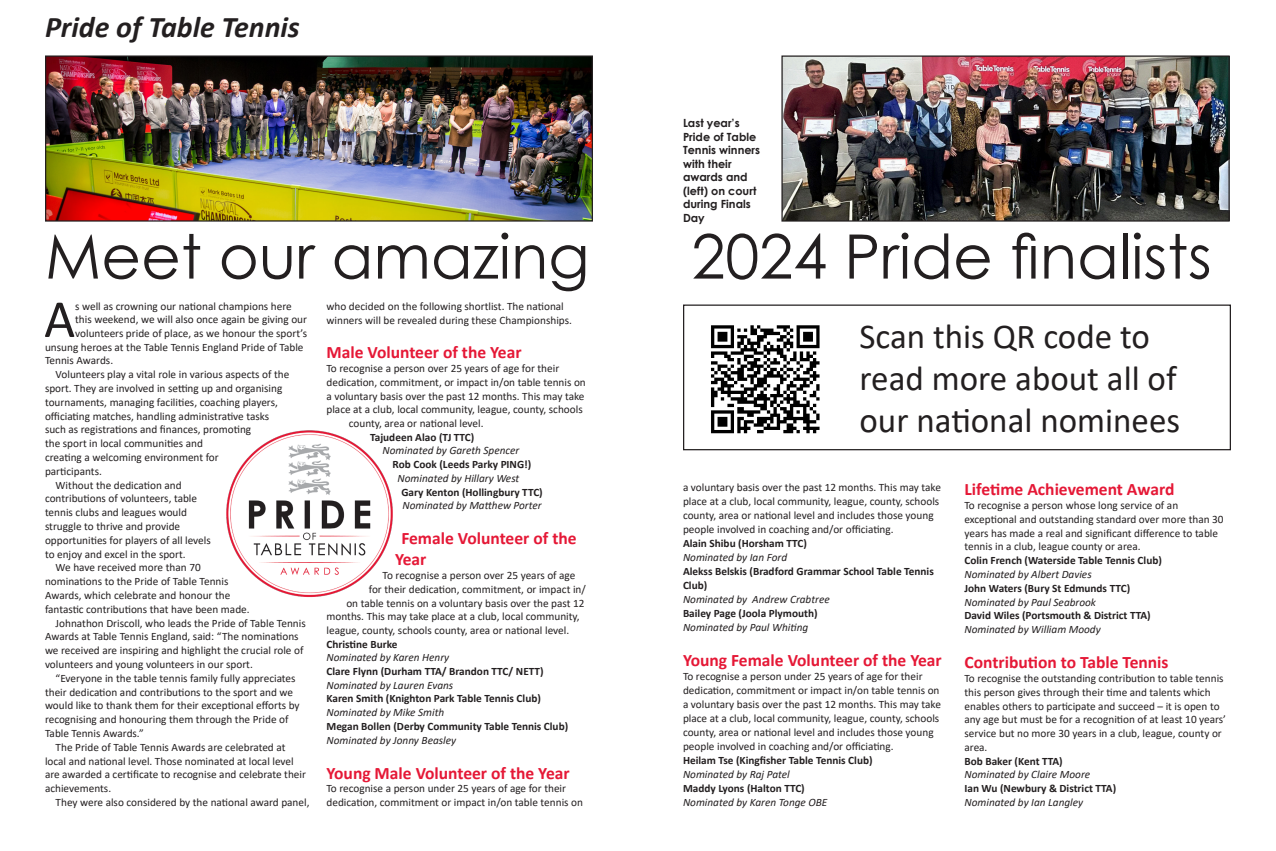
<style>
.page{position:relative;width:1276px;height:851px;background:#fff}
.page>*{position:absolute;margin:0;border:0;box-sizing:border-box;transform-origin:0 0}
.t1{font:61.25px "Century Gothic";color:#231f20}
.t2{font:53.75px "Calibri";color:#231f20}
.t3{font:35px/42px "Calibri";color:#231f20}
.t4{font:italic 700 30px "Calibri";color:#231f20}
.t5{font:700 17.5px/21.2px "Calibri";color:#e51836}
.t6{font:11.25px/13.8px "Calibri";color:#231f20}
.t7{font:700 11.25px/14px "Calibri";color:#231f20}
.t8{font:italic 11.25px "Calibri";color:#231f20}
.t9{font:700 11.25px/13.5px "Century Gothic";color:#231f20}
</style>
<div class="page">
<img style="left:47px;top:57px;width:544px;height:162px">
<div style="left:45px;top:55px;width:548px;height:166px;border:1px solid #231f20"></div>
<img style="left:226px;top:430px;width:167px;height:167px">
<div style="left:683px;top:304px;width:548px;height:146px;border:1px solid #231f20"></div>
<img style="left:711px;top:325px;width:109px;height:109px">
<img style="left:783px;top:57px;width:444px;height:162px">
<div style="left:781px;top:55px;width:448px;height:166px;border:1px solid #231f20"></div>
<p class="t4" style="left:45px;top:6px;width:256px">Pride of Table Tennis</p>
<p class="t9" style="left:683px;top:116px;width:79px">Last year’s<br>Pride of Table<br>Tennis winners with their awards and (left) on court during Finals<br>Day</p>
<p class="t1" style="left:45px;top:213px;width:546px">Meet our amazing</p>
<p class="t1" style="left:691px;top:213px;width:522px">2024 Pride finalists</p>
<p class="t2" style="left:44px;top:281px;width:33px">A</p>
<p class="t6" style="left:75px;top:299px;width:218px">s well as crowning our national champions here</p>
<p class="t6" style="left:75px;top:312px;width:233px">this weekend, we will also once again be giving our</p>
<p class="t6" style="left:75px;top:326px;width:233px">volunteers pride of place, as we honour the sport’s</p>
<p class="t6" style="left:45px;top:340px;width:260px">unsung heroes at the Table Tennis England Pride of Table</p>
<p class="t6" style="left:45px;top:353px;width:70px">Tennis Awards.</p>
<p class="t6" style="left:45px;top:367px;width:246px;text-indent:11px">Volunteers play a vital role in various aspects of the sport. They are involved in setting up and organising tournaments, managing facilities, coaching players, officiating matches, handling administrative tasks such as registrations and finances, promoting<br>the sport in local communities and<br>creating a welcoming environment for<br>participants.</p>
<p class="t6" style="left:45px;top:477px;width:167px;text-indent:11px">Without the dedication and contributions of volunteers, table tennis clubs and leagues would struggle to thrive and provide opportunities for players of all levels to enjoy and excel in the sport.</p>
<p class="t6" style="left:45px;top:560px;width:206px;text-indent:11px">We have received more than 70 nominations to the Pride of Table Tennis Awards, which celebrate and honour the fantastic contributions that have been made.</p>
<p class="t6" style="left:45px;top:615px;width:262px;text-indent:11px">Johnathon Driscoll, who leads the Pride of Table Tennis Awards at Table Tennis England, said: “The nominations we received are inspiring and highlight the crucial role of volunteers and young volunteers in our sport.</p>
<p class="t6" style="left:45px;top:670px;width:256px;text-indent:11px">“Everyone in the table tennis family fully appreciates their dedication and contributions to the sport and we would like to thank them for their exceptional efforts by recognising and honouring them through the Pride of Table Tennis Awards.”</p>
<p class="t6" style="left:45px;top:739px;width:262px;text-indent:11px">The Pride of Table Tennis Awards are celebrated at local and national level. Those nominated at local level are awarded a certificate to recognise and celebrate their achievements.</p>
<p class="t6" style="left:56px;top:795px;width:255px">They were also considered by the national award panel,</p>
<p class="t6" style="left:326px;top:299px;width:247px">who decided on the following shortlist. The national winners will be revealed during these Championships.</p>
<p class="t5" style="left:326px;top:342px;width:196px">Male Volunteer of the Year</p>
<p class="t6" style="left:326px;top:361px;width:234px">To recognise a person over 25 years of age for their</p>
<p class="t6" style="left:326px;top:375px;width:261px">dedication, commitment, or impact in/on table tennis on</p>
<p class="t6" style="left:326px;top:388px;width:259px">a voluntary basis over the past 12 months. This may take</p>
<p class="t6" style="left:326px;top:402px;width:258px">place at a club, local community, league, county, schools</p>
<p class="t6" style="left:349px;top:416px;width:136px">county, area or national level.</p>
<p class="t7" style="left:370px;top:430px;width:106px">Tajudeen Alao (TJ TTC)</p>
<p class="t8" style="left:382px;top:443px;width:138px">Nominated by Gareth Spencer</p>
<p class="t7" style="left:392px;top:457px;width:140px">Rob Cook (Leeds Parky PING!)</p>
<p class="t8" style="left:398px;top:470px;width:123px">Nominated by Hillary West</p>
<p class="t7" style="left:401px;top:484px;width:143px">Gary Kenton (Hollingbury TTC)</p>
<p class="t8" style="left:402px;top:497px;width:141px">Nominated by Matthew Porter</p>
<p class="t5" style="left:395px;top:527px;width:183px;text-indent:6px">Female Volunteer of the<br>Year</p>
<p class="t6" style="left:382px;top:568px;width:194px">To recognise a person over 25 years of age</p>
<p class="t6" style="left:369px;top:582px;width:218px">for their dedication, commitment, or impact in/</p>
<p class="t6" style="left:346px;top:595px;width:240px">on table tennis on a voluntary basis over the past 12</p>
<p class="t6" style="left:326px;top:609px;width:255px">months. This may take place at a club, local community,</p>
<p class="t6" style="left:326px;top:623px;width:244px">league, county, schools county, area or national level.</p>
<p class="t7" style="left:326px;top:636px;width:73px">Christine Burke</p>
<p class="t8" style="left:326px;top:649px;width:124px">Nominated by Karen Henry</p>
<p class="t7" style="left:326px;top:664px;width:219px">Clare Flynn (Durham TTA/ Brandon TTC/ NETT)</p>
<p class="t8" style="left:326px;top:677px;width:128px">Nominated by Lauren Evans</p>
<p class="t7" style="left:326px;top:691px;width:216px">Karen Smith (Knighton Park Table Tennis Club)</p>
<p class="t8" style="left:326px;top:704px;width:119px">Nominated by Mike Smith</p>
<p class="t7" style="left:326px;top:719px;width:243px">Megan Bollen (Derby Community Table Tennis Club)</p>
<p class="t8" style="left:326px;top:732px;width:131px">Nominated by Jonny Beasley</p>
<p class="t5" style="left:326px;top:761px;width:245px">Young Male Volunteer of the Year</p>
<p class="t6" style="left:326px;top:781px;width:258px">To recognise a person under 25 years of age for their dedication, commitment or impact in/on table tennis on</p>
<p class="t3" style="left:859px;top:314px;width:322px">Scan this QR code to read more about all of our national nominees</p>
<p class="t6" style="left:683px;top:479px;width:259px">a voluntary basis over the past 12 months. This may take place at a club, local community, league, county, schools county, area or national level and includes those young people involved in coaching and/or officiating.</p>
<p class="t7" style="left:683px;top:535px;width:125px">Alain Shibu (Horsham TTC)</p>
<p class="t8" style="left:683px;top:549px;width:106px">Nominated by Ian Ford</p>
<p class="t7" style="left:683px;top:563px;width:252px">Alekss Belskis (Bradford Grammar School Table Tennis<br>Club)</p>
<p class="t8" style="left:683px;top:591px;width:148px">Nominated by Andrew Crabtree</p>
<p class="t7" style="left:683px;top:605px;width:136px">Bailey Page (Joola Plymouth)</p>
<p class="t8" style="left:683px;top:619px;width:127px">Nominated by Paul Whiting</p>
<p class="t5" style="left:683px;top:649px;width:260px">Young Female Volunteer of the Year</p>
<p class="t6" style="left:683px;top:669px;width:259px">To recognise a person under 25 years of age for their dedication, commitment or impact in/on table tennis on a voluntary basis over the past 12 months. This may take place at a club, local community, league, county, schools county, area or national level and includes those young people involved in coaching and/or officiating.</p>
<p class="t7" style="left:683px;top:753px;width:191px">Heilam Tse (Kingfisher Table Tennis Club)</p>
<p class="t8" style="left:683px;top:766px;width:108px">Nominated by Raj Patel</p>
<p class="t7" style="left:683px;top:781px;width:123px">Maddy Lyons (Halton TTC)</p>
<p class="t8" style="left:683px;top:794px;width:146px">Nominated by Karen Tonge OBE</p>
<p class="t5" style="left:964px;top:478px;width:211px">Lifetime Achievement Award</p>
<p class="t6" style="left:964px;top:498px;width:261px">To recognise a person whose long service of an exceptional and outstanding standard over more than 30 years has made a real and significant difference to table tennis in a club, league county or area.</p>
<p class="t7" style="left:964px;top:553px;width:199px">Colin French (Waterside Table Tennis Club)</p>
<p class="t8" style="left:964px;top:566px;width:129px">Nominated by Albert Davies</p>
<p class="t7" style="left:964px;top:581px;width:167px">John Waters (Bury St Edmunds TTC)</p>
<p class="t8" style="left:964px;top:594px;width:133px">Nominated by Paul Seabrook</p>
<p class="t7" style="left:964px;top:608px;width:188px">David Wiles (Portsmouth &amp; District TTA)</p>
<p class="t8" style="left:964px;top:621px;width:138px">Nominated by William Moody</p>
<p class="t5" style="left:964px;top:651px;width:205px">Contribution to Table Tennis</p>
<p class="t6" style="left:964px;top:671px;width:263px">To recognise the outstanding contribution to table tennis this person gives through their time and talents which enables others to participate and succeed – it is open to any age but must be for a recognition of at least 10 years’ service but no more 30 years in a club, league, county or area.</p>
<p class="t7" style="left:964px;top:753px;width:100px">Bob Baker (Kent TTA)</p>
<p class="t8" style="left:964px;top:766px;width:127px">Nominated by Claire Moore</p>
<p class="t7" style="left:964px;top:781px;width:153px">Ian Wu (Newbury &amp; District TTA)</p>
<p class="t8" style="left:964px;top:794px;width:120px">Nominated by Ian Langley</p>
</div>
